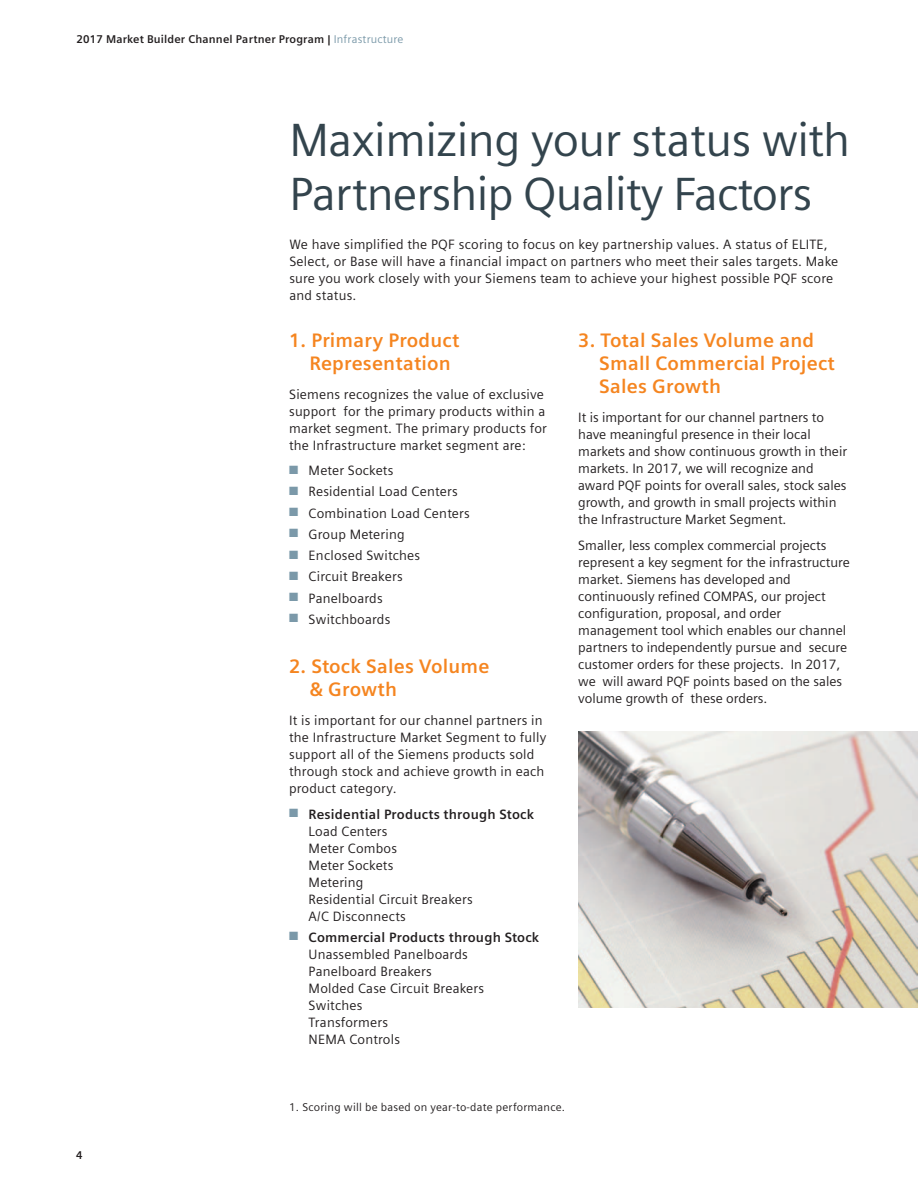
<style>
.page{position:relative;width:918px;height:1188px;background:#fff}
.page>*{position:absolute;margin:0;border:0;box-sizing:border-box;transform-origin:0 0}
.t1{font:46.5px/54px "Siemens Sans";letter-spacing:-.02em;color:#33444d}
.t2{font:700 19.5px/23.4px "Siemens Sans OT";letter-spacing:.01em;color:#f58520}
.t3{font:13.5px/17px "Siemens Sans OT";letter-spacing:.01em;color:#231f20}
.t4{font:700 11.25px "Siemens Sans";letter-spacing:.015em;color:#231f20}
.t5{font:11.25px "Siemens Sans OT";letter-spacing:.02em;color:#231f20}
.s1{font-weight:400;color:#7b99a9}
.s2{color:#7b99a9}
.s3{font-weight:700}
</style>
<div class="page">
<img style="left:578px;top:731px;width:340px;height:276px">
<p class="t4" style="left:77px;top:32px;width:328px">2017 Market Builder Channel Partner Program | <span class="s1">Infrastructure</span></p>
<h1 class="t1" style="left:289px;top:113px;width:562px">Maximizing your status with<br>Partnership Quality Factors</h1>
<p class="t3" style="left:289px;top:236px;width:550px">We have simplified the PQF scoring to focus on key partnership values. A status of ELITE, Select, or Base will have a financial impact on partners who meet their sales targets. Make sure you work closely with your Siemens team to achieve your highest possible PQF score and status.</p>
<p class="t4" style="left:76px;top:1149px;width:8px">4</p>
<h2 class="t2" style="left:309px;top:328px;width:151px;text-indent:-20px">1. Primary Product<br>Representation</h2>
<p class="t3" style="left:289px;top:386px;width:259px">Siemens recognizes the value of exclusive support for the primary products within a market segment. The primary products for the Infrastructure market segment are:</p>
<p class="t3" style="left:289px;top:462px;width:106px"><span class="s2">■</span> Meter Sockets</p>
<p class="t3" style="left:289px;top:483px;width:170px"><span class="s2">■</span> Residential Load Centers</p>
<p class="t3" style="left:289px;top:505px;width:182px"><span class="s2">■</span> Combination Load Centers</p>
<p class="t3" style="left:289px;top:526px;width:117px"><span class="s2">■</span> Group Metering</p>
<p class="t3" style="left:289px;top:547px;width:133px"><span class="s2">■</span> Enclosed Switches</p>
<p class="t3" style="left:289px;top:568px;width:115px"><span class="s2">■</span> Circuit Breakers</p>
<p class="t3" style="left:289px;top:590px;width:95px"><span class="s2">■</span> Panelboards</p>
<p class="t3" style="left:289px;top:611px;width:103px"><span class="s2">■</span> Switchboards</p>
<h2 class="t2" style="left:309px;top:654px;width:182px;text-indent:-20px">2. Stock Sales Volume &amp; Growth</h2>
<p class="t3" style="left:289px;top:712px;width:259px">It is important for our channel partners in the Infrastructure Market Segment to fully support all of the Siemens products sold through stock and achieve growth in each product category.</p>
<p class="t3" style="left:309px;top:805px;width:227px;text-indent:-20px"><span class="s2">■</span> <span class="s3">Residential Products through Stock<br></span>Load Centers<br>Meter Combos<br>Meter Sockets<br>Metering<br>Residential Circuit Breakers<br>A/C Disconnects</p>
<p class="t3" style="left:309px;top:929px;width:232px;text-indent:-20px"><span class="s2">■</span> <span class="s3">Commercial Products through Stock<br></span>Unassembled Panelboards<br>Panelboard Breakers<br>Molded Case Circuit Breakers<br>Switches<br>Transformers<br>NEMA Controls</p>
<h2 class="t2" style="left:599px;top:328px;width:237px;text-indent:-21px">3. Total Sales Volume and<br>Small Commercial Project<br>Sales Growth</h2>
<p class="t3" style="left:578px;top:409px;width:270px">It is important for our channel partners to have meaningful presence in their local markets and show continuous growth in their markets. In 2017, we will recognize and award PQF points for overall sales, stock sales growth, and growth in small projects within the Infrastructure Market Segment.</p>
<p class="t3" style="left:578px;top:537px;width:273px">Smaller, less complex commercial projects represent a key segment for the infrastructure market. Siemens has developed and continuously refined COMPAS, our project configuration, proposal, and order management tool which enables our channel partners to independently pursue and secure customer orders for these projects. In 2017, we will award PQF points based on the sales volume growth of these orders.</p>
<p class="t5" style="left:289px;top:1101px;width:278px">1. Scoring will be based on year-to-date performance.</p>
</div>
